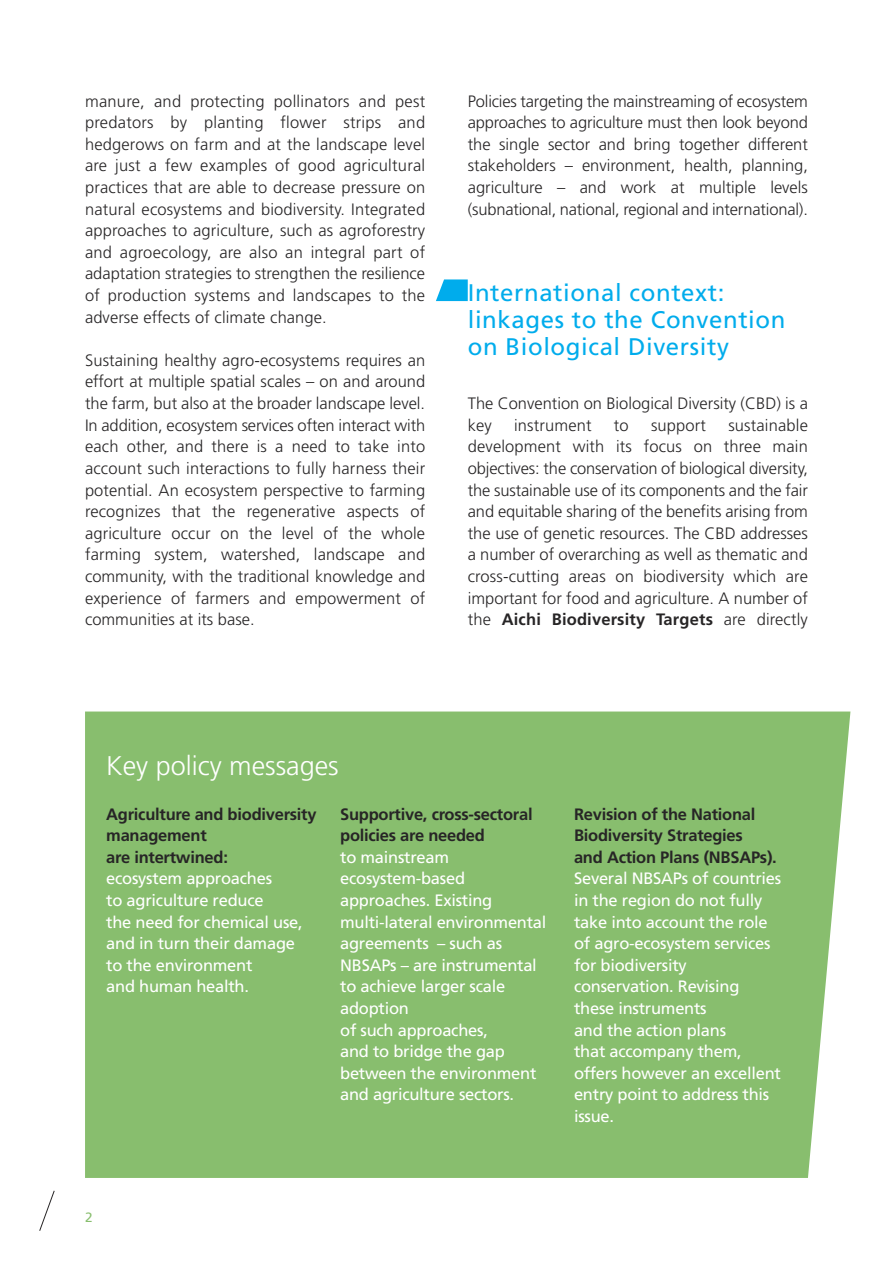
<style>
.page{position:relative;width:893px;height:1263px;background:#fff}
.page>*{position:absolute;margin:0;border:0;box-sizing:border-box;transform-origin:0 0}
.t1{font:300 27px "Frutiger";color:#fff}
.t2{font:24px/27px "Frutiger";letter-spacing:.025em;color:#00acec}
.t3{font:300 16.5px/21.6px "Frutiger";color:#272526;text-align:justify}
.t4{font:16.5px/21.6px "Frutiger";letter-spacing:-.015em;color:#fff}
.t5{font:700 16.5px/21.6px "Frutiger";letter-spacing:-.015em;color:#272526}
.t6{font:13.5px "Frutiger";color:#88be6e}
.s1{font-weight:700}
</style>
<div class="page">
<svg style="left:436px;top:279px;width:32px;height:22px"></svg>
<svg style="left:39px;top:1190px;width:16px;height:41px"></svg>
<div style="left:85px;top:711px;width:765px;height:467px;background:#88be6e"></div>
<p class="t3" style="left:85px;top:91px;width:342px">manure, and protecting pollinators and pest predators by planting flower strips and hedgerows on farm and at the landscape level are just a few examples of good agricultural practices that are able to decrease pressure on natural ecosystems and biodiversity. Integrated approaches to agriculture, such as agroforestry and agroecology, are also an integral part of adaptation strategies to strengthen the resilience of production systems and landscapes to the adverse effects of climate change.</p>
<p class="t3" style="left:85px;top:351px;width:342px">Sustaining healthy agro-ecosystems requires an effort at multiple spatial scales – on and around the farm, but also at the broader landscape level.<br>In addition, ecosystem services often interact with each other, and there is a need to take into account such interactions to fully harness their potential. An ecosystem perspective to farming recognizes that the regenerative aspects of agriculture occur on the level of the whole farming system, watershed, landscape and community, with the traditional knowledge and experience of farmers and empowerment of communities at its base.</p>
<p class="t3" style="left:468px;top:91px;width:342px">Policies targeting the mainstreaming of ecosystem approaches to agriculture must then look beyond the single sector and bring together different stakeholders – environment, health, planning, agriculture – and work at multiple levels (subnational, national, regional and international).</p>
<h2 class="t2" style="left:468px;top:281px;width:319px">International context: linkages to the Convention on Biological Diversity</h2>
<p class="t3" style="left:468px;top:394px;width:342px">The Convention on Biological Diversity (CBD) is a key</p>
<p class="t3" style="left:468px;top:415px;width:342px;text-indent:261px">sustainable development with its focus on three main objectives: the conservation of biological diversity, the sustainable use of its components and the fair and equitable sharing of the benefits arising from the use of genetic resources. The CBD addresses a number of overarching as well as thematic and cross-cutting areas on biodiversity which are important for food and agriculture. A number of the <span class="s1">Aichi Biodiversity Targets</span> are directly</p>
<p class="t3" style="left:514px;top:415px;width:79px">instrument</p>
<p class="t3" style="left:614px;top:415px;width:16px">to</p>
<p class="t3" style="left:651px;top:415px;width:57px">support</p>
<h1 class="t1" style="left:106px;top:755px;width:234px">Key policy messages</h1>
<p class="t5" style="left:106px;top:804px;width:212px">Agriculture and biodiversity management<br>are intertwined:</p>
<p class="t4" style="left:106px;top:869px;width:198px">ecosystem approaches<br>to agriculture reduce<br>the need for chemical use, and in turn their damage to the environment<br>and human health.</p>
<p class="t5" style="left:340px;top:804px;width:194px">Supportive, cross-sectoral policies are needed</p>
<p class="t4" style="left:340px;top:847px;width:208px">to mainstream ecosystem-based approaches. Existing multi-lateral environmental agreements – such as<br>NBSAPs – are instrumental to achieve larger scale adoption<br>of such approaches,<br>and to bridge the gap between the environment and agriculture sectors.</p>
<p class="t5" style="left:574px;top:804px;width:204px">Revision of the National<br>Biodiversity Strategies<br>and Action Plans (NBSAPs).</p>
<p class="t4" style="left:574px;top:869px;width:209px">Several NBSAPs of countries in the region do not fully take into account the role of agro-ecosystem services for biodiversity conservation. Revising these instruments<br>and the action plans<br>that accompany them, offers however an excellent entry point to address this issue.</p>
<p class="t6" style="left:85px;top:1212px;width:9px">2</p>
</div>
